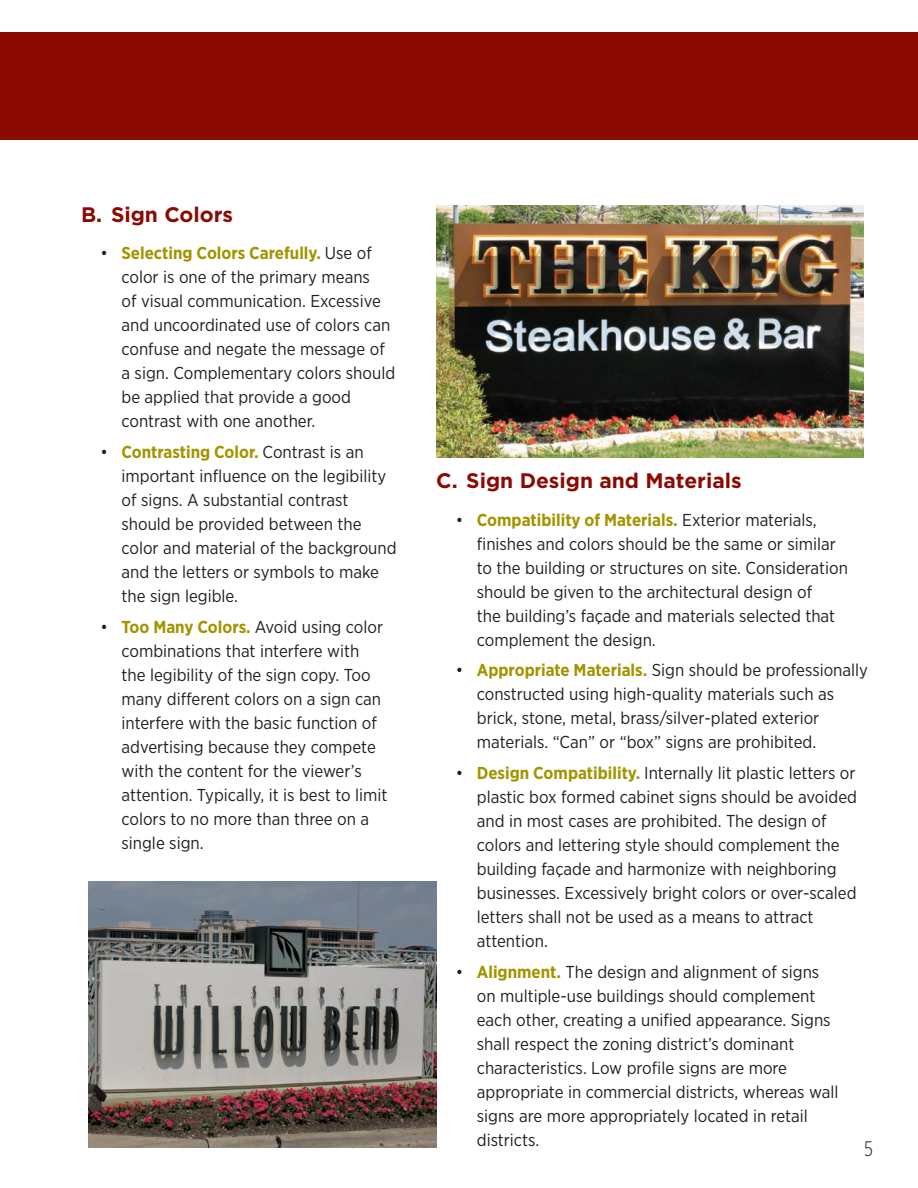
<style>
.page{position:relative;width:918px;height:1188px;background:#fff}
.page>*{position:absolute;margin:0;border:0;box-sizing:border-box;transform-origin:0 0}
.t1{font:700 21px "Gotham";color:#8b0a02}
.t2{font:300 21px "Gotham X Narrow";color:#231f20}
.Bulleted_list{font:17.25px/24px "Gotham Narrow";color:#231f20}
.Bulleted_list_lst{font:17.25px/24px "Gotham Narrow";color:#231f20}
.s1{font-weight:700;color:#a39401}
</style>
<div class="page">
<div style="left:0;top:32px;width:918px;height:108px;background:#8b0a02"></div>
<img style="left:89px;top:881px;width:347px;height:266px">
<img style="left:436px;top:205px;width:428px;height:253px">
<p class="t1" style="left:81px;top:201px;width:154px">B. Sign Colors</p>
<p class="Bulleted_list" style="left:122px;top:241px;width:275px;text-indent:-21px">• <span class="s1">Selecting Colors Carefully.</span> Use of color is one of the primary means<br>of visual communication. Excessive and uncoordinated use of colors can confuse and negate the message of a sign. Complementary colors should be applied that provide a good contrast with one another.</p>
<p class="Bulleted_list" style="left:122px;top:440px;width:277px;text-indent:-21px">• <span class="s1">Contrasting Color.</span> Contrast is an important influence on the legibility of signs. A substantial contrast should be provided between the color and material of the background and the letters or symbols to make the sign legible.</p>
<p class="Bulleted_list_lst" style="left:122px;top:615px;width:268px;text-indent:-21px">• <span class="s1">Too Many Colors.</span> Avoid using color combinations that interfere with the legibility of the sign copy. Too many different colors on a sign can interfere with the basic function of advertising because they compete with the content for the viewer’s attention. Typically, it is best to limit colors to no more than three on a single sign.</p>
<p class="t1" style="left:436px;top:467px;width:307px">C. Sign Design and Materials</p>
<p class="Bulleted_list" style="left:477px;top:507px;width:373px;text-indent:-21px">• <span class="s1">Compatibility of Materials.</span> Exterior materials, finishes and colors should be the same or similar to the building or structures on site. Consideration should be given to the architectural design of<br>the building’s façade and materials selected that complement the design.</p>
<p class="Bulleted_list" style="left:477px;top:658px;width:393px;text-indent:-21px">• <span class="s1">Appropriate Materials.</span> Sign should be professionally constructed using high-quality materials such as brick, stone, metal, brass/silver-plated exterior materials. “Can” or “box” signs are prohibited.</p>
<p class="Bulleted_list" style="left:477px;top:761px;width:382px;text-indent:-21px">• <span class="s1">Design Compatibility.</span> Internally lit plastic letters or plastic box formed cabinet signs should be avoided and in most cases are prohibited. The design of colors and lettering style should complement the building façade and harmonize with neighboring businesses. Excessively bright colors or over-scaled letters shall not be used as a means to attract attention.</p>
<p class="Bulleted_list_lst" style="left:477px;top:960px;width:363px;text-indent:-21px">• <span class="s1">Alignment.</span> The design and alignment of signs on multiple-use buildings should complement each other, creating a unified appearance. Signs shall respect the zoning district’s dominant characteristics. Low profile signs are more appropriate in commercial districts, whereas wall signs are more appropriately located in retail districts.</p>
<p class="t2" style="left:864px;top:1136px;width:10px">5</p>
</div>
